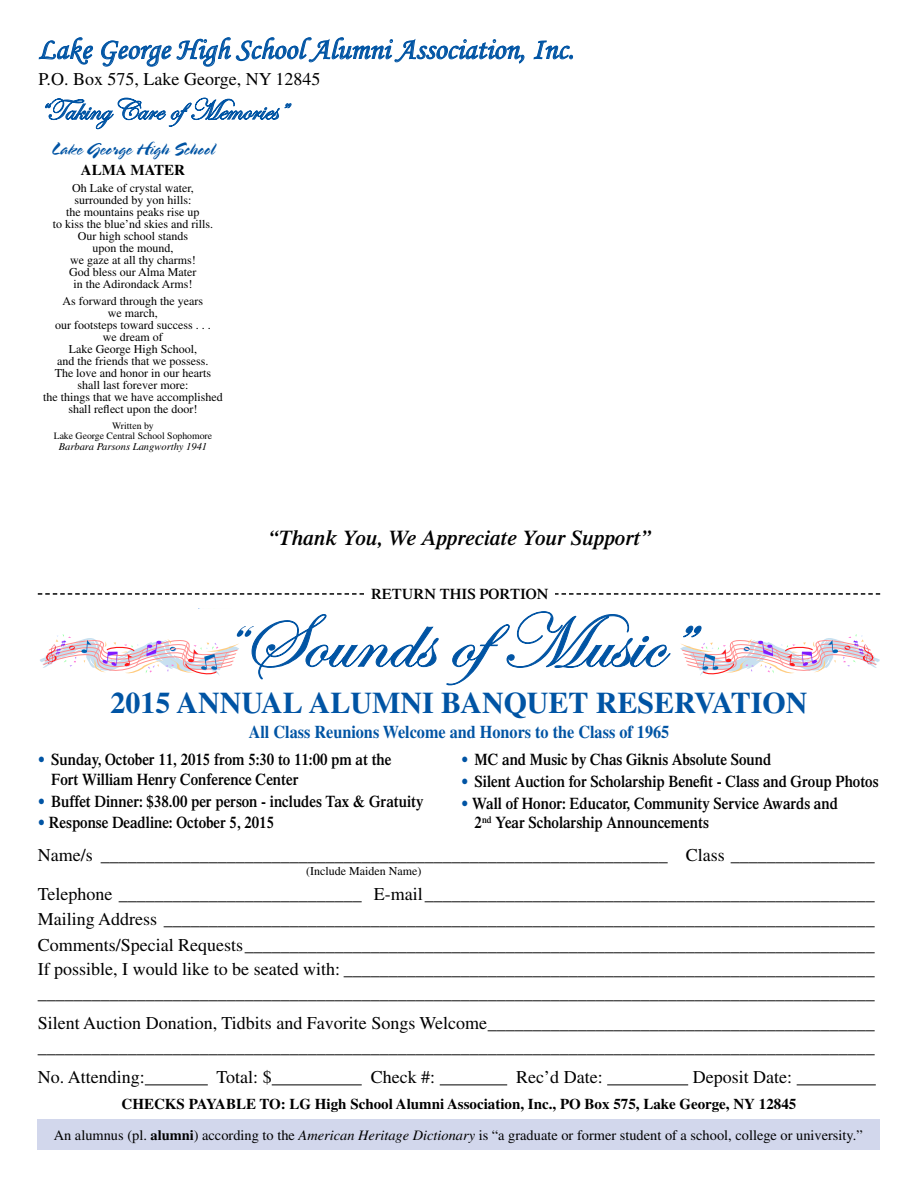
<style>
.page{position:relative;width:918px;height:1188px;background:#fff}
.page>*{position:absolute;margin:0;border:0;box-sizing:border-box;transform-origin:0 0}
.t1{font:78px "Edwardian Script ITC";color:#0054a4;scale:1.1 1}
.t2{font:30px "Monotype Corsiva";color:#0054a4}
.t3{font:700 30px "Times";color:#0054a4}
.t4{font:30px "Edwardian Script ITC";color:#0054a4}
.t5{font:italic 600 21px "Times";color:#000}
.t6{font:18px/25px "Times";color:#000}
.t7{font:700 18px "Times";color:#0054a4;scale:.9 1}
.t8{font:18px "Spring";color:#0054a4}
.t9{font:600 16.5px/19.5px "Times";color:#000;scale:.9 1}
.t10{font:700 15px "Times";color:#000}
.t11{font:600 15px "Times";color:#000}
.t12{font:14.4px "Times";color:#000}
.t13{font:12px/12px "Times";color:#000;text-align:center}
.t14{font:italic 10.5px "Times";color:#000}
.t15{font:9.75px/9.8px "Times";color:#000;text-align:center}
.s1{color:#0054a4}
.s2{font-weight:700}
.s3{font-style:italic}
</style>
<div class="page">
<svg style="left:39px;top:37px;width:54px;height:28px"></svg>
<svg style="left:101px;top:37px;width:423px;height:30px"></svg>
<svg style="left:533px;top:41px;width:40px;height:18px"></svg>
<svg style="left:38px;top:593px;width:842px;height:2px"></svg>
<div style="left:364px;top:581px;width:191px;height:26px;background:#fff"></div>
<div style="left:38px;top:1119px;width:842px;height:31px;background:#d2d7ec"></div>
<svg style="left:45px;top:98px;width:234px;height:31px"></svg>
<svg style="left:285px;top:104px;width:6px;height:4px"></svg>
<hr style="left:145px;top:1084px;width:63px;height:1px;background:#000">
<hr style="left:272px;top:1084px;width:90px;height:1px;background:#000">
<hr style="left:440px;top:1084px;width:67px;height:1px;background:#000">
<hr style="left:607px;top:1084px;width:81px;height:1px;background:#000">
<hr style="left:797px;top:1084px;width:79px;height:1px;background:#000">
<svg style="left:251px;top:614px;width:188px;height:66px"></svg>
<svg style="left:446px;top:611px;width:225px;height:75px"></svg>
<svg style="left:40px;top:634px;width:199px;height:42px"></svg>
<svg style="left:680px;top:625px;width:200px;height:51px"></svg>
<h2 class="t2" style="left:38px;top:31px;width:538px">Lake George High School Alumni Association, Inc.</h2>
<p class="t6" style="left:39px;top:66px;width:283px">P.O. Box 575, Lake George, NY 12845</p>
<h2 class="t4" style="left:38px;top:93px;width:250px">“Taking Care ofMemories”</h2>
<p class="t8" style="left:51px;top:138px;width:165px">Lake George High School</p>
<p class="t10" style="left:81px;top:161px;width:105px">ALMA MATER</p>
<p class="t13" style="left:53px;top:182px;width:162px">Oh Lake of crystal water, surrounded by yon hills:<br>the mountains peaks rise up<br>to kiss the blue’nd skies and rills.<br>Our high school stands<br>upon the mound,<br>we gaze at all thy charms!<br>God bless our Alma Mater<br>in the Adirondack Arms!</p>
<p class="t13" style="left:43px;top:295px;width:181px">As forward through the years<br>we march,<br>our footsteps toward success . . .<br>we dream of<br>Lake George High School,<br>and the friends that we possess.<br>The love and honor in our hearts shall last forever more:<br>the things that we have accomplished shall reflect upon the door!</p>
<p class="t15" style="left:54px;top:421px;width:160px">Written by<br>Lake George Central School Sophomore</p>
<p class="t14" style="left:59px;top:440px;width:150px">Barbara Parsons Langworthy 1941</p>
<p class="t5" style="left:268px;top:526px;width:384px">“Thank You, We Appreciate Your Support”</p>
<p class="t11" style="left:371px;top:585px;width:179px">RETURN THIS PORTION</p>
<h1 class="t1" style="left:215px;top:599px;width:432px">“Sounds ofMusic”</h1>
<h2 class="t3" style="left:111px;top:685px;width:698px">2015 ANNUAL ALUMNI BANQUET RESERVATION</h2>
<p class="t9" style="left:51px;top:750px;width:379px;text-indent:-13px"><span class="s1">•</span> Sunday, October 11, 2015 from 5:30 to 11:00 pm at the<br>Fort William Henry Conference Center</p>
<p class="t9" style="left:38px;top:791px;width:430px"><span class="s1">•</span> Buffet Dinner: $38.00 per person - includes Tax &amp; Gratuity</p>
<p class="t9" style="left:38px;top:813px;width:264px"><span class="s1">•</span> Response Deadline: October 5, 2015</p>
<p class="t6" style="left:38px;top:842px;width:839px">Name/s _______________________________________________________________ Class ________________</p>
<p class="t13" style="left:306px;top:865px;width:117px">(Include Maiden Name)</p>
<p class="t6" style="left:38px;top:882px;width:839px;text-align:justify">Telephone ___________________________ E-mail__________________________________________________ Mailing Address _______________________________________________________________________________ Comments/Special Requests______________________________________________________________________</p>
<p class="t7" style="left:249px;top:722px;width:469px">All Class Reunions Welcome and Honors to the Class of 1965</p>
<p class="t9" style="left:461px;top:750px;width:346px"><span class="s1">•</span> MC and Music by Chas Giknis Absolute Sound</p>
<p class="t9" style="left:461px;top:771px;width:465px"><span class="s1">•</span> Silent Auction for Scholarship Benefit - Class and Group Photos</p>
<p class="t9" style="left:475px;top:793px;width:405px;text-indent:-13px"><span class="s1">•</span> Wall of Honor: Educator, Community Service Awards and<br>2<sup>nd</sup> Year Scholarship Announcements</p>
<p class="t6" style="left:38px;top:957px;width:839px;line-height:24px">If possible, I would like to be seated with: ___________________________________________________________ _____________________________________________________________________________________________</p>
<p class="t6" style="left:38px;top:1011px;width:839px;line-height:24px">Silent Auction Donation, Tidbits and Favorite Songs Welcome___________________________________________ _____________________________________________________________________________________________</p>
<p class="t6" style="left:38px;top:1064px;width:109px">No. Attending:</p>
<p class="t6" style="left:216px;top:1064px;width:57px">Total: $</p>
<p class="t6" style="left:371px;top:1064px;width:66px">Check #:</p>
<p class="t6" style="left:516px;top:1064px;width:88px">Rec’d Date:</p>
<p class="t6" style="left:693px;top:1064px;width:101px">Deposit Date:</p>
<p class="t10" style="left:122px;top:1095px;width:676px">CHECKS PAYABLE TO: LG High School Alumni Association, Inc., PO Box 575, Lake George, NY 12845</p>
<p class="t12" style="left:54px;top:1127px;width:811px">An alumnus (pl. <span class="s2">alumni</span>) according to the <span class="s3">American Heritage Dictionary</span> is “a graduate or former student of a school, college or university.”</p>
</div>
